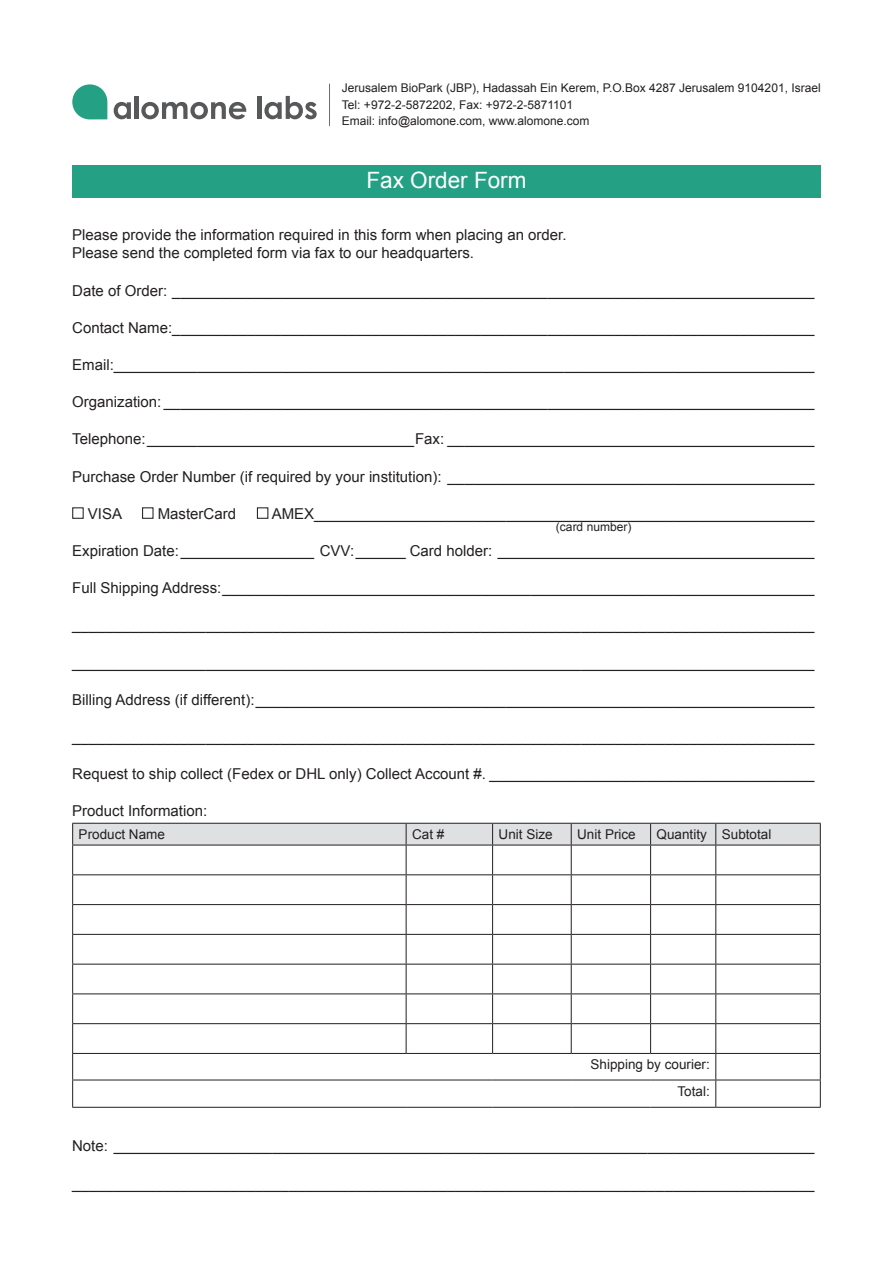
<style>
.page{position:relative;width:893px;height:1263px;background:#fff}
.page>*{position:absolute;margin:0;border:0;box-sizing:border-box;transform-origin:0 0}
.t1{font:22.5px "Arial";color:#fff}
.t2{font:15px/18.6px "Arial";color:#231f20}
.t3{font:13.5px/26.5px "Arial";color:#231f20;text-align:right}
.t4{font:12px/16.5px "Arial";color:#231f20}
</style>
<div class="page">
<div style="left:72px;top:165px;width:749px;height:32px;background:#24a084"></div>
<div style="left:72px;top:507px;width:12px;height:12px;border:1px solid #231f20"></div>
<div style="left:142px;top:507px;width:12px;height:12px;border:1px solid #231f20"></div>
<div style="left:257px;top:507px;width:11px;height:12px;border:1px solid #231f20"></div>
<hr style="left:329px;top:84px;width:1px;height:42px;background:#6c6d70">
<div style="left:257px;top:96px;width:5px;height:23px;background:#57585a"></div>
<div style="left:134px;top:96px;width:5px;height:23px;background:#57585a"></div>
<svg style="left:114px;top:102px;width:17px;height:17px"></svg>
<svg style="left:141px;top:102px;width:105px;height:17px"></svg>
<svg style="left:264px;top:96px;width:53px;height:23px"></svg>
<svg style="left:72px;top:84px;width:35px;height:35px"></svg>
<svg style="left:72px;top:823px;width:749px;height:284px"></svg>
<hr style="left:72px;top:1107px;width:334px;height:1px;background:#231f20">
<hr style="left:406px;top:1107px;width:87px;height:1px;background:#231f20">
<hr style="left:493px;top:1107px;width:78px;height:1px;background:#231f20">
<hr style="left:571px;top:1107px;width:80px;height:1px;background:#231f20">
<hr style="left:651px;top:1107px;width:65px;height:1px;background:#231f20">
<hr style="left:716px;top:1107px;width:105px;height:1px;background:#231f20">
<p class="t4" style="left:342px;top:80px;width:480px">Jerusalem BioPark (JBP ,) Hadassah Ein Kerem O.P, .Box 4287 Jerusalem 9104201, Israel<br>Tel: +972-2-5872202, Fax: +972-2-5871101<br>Email: info@alomone.com, www.alomone.com</p>
<h1 class="t1" style="left:366px;top:166px;width:162px">Fax Order Form</h1>
<p class="t2" style="left:72px;top:225px;width:496px">Please provide the information required in this form when placing an order.<br>Please send the completed form via fax to our headquarters.</p>
<p class="t2" style="left:72px;top:281px;width:744px">D a t e o f O r d e r : _____________________________________________________________________________</p>
<p class="t2" style="left:72px;top:318px;width:744px">C o n t a c t N a m e _____________________________________________________________________________ :</p>
<p class="t2" style="left:72px;top:355px;width:744px">E m a i l ____________________________________________________________________________________ :</p>
<p class="t2" style="left:72px;top:393px;width:744px">O r g a n i z a t i o n ______________________________________________________________________________:</p>
<p class="t2" style="left:72px;top:430px;width:744px">T e l e p h o n e : _ _ _ _ _ _ _ _ _ _ _ _ _ _ _ _ _ _ _ _ _ _ _ _ _ _ _ _ _ _ _ _ F a x ____________________________________________:</p>
<p class="t2" style="left:72px;top:467px;width:744px">P u r c h a s e O r d e r N u m b e r ( i f r e q u i r e d b y y o u r i n s t i t u t i o n : ( ____________________________________________</p>
<p class="t2" style="left:272px;top:504px;width:544px">A M E X ____________________________________________________________</p>
<p class="t2" style="left:88px;top:504px;width:36px">VISA</p>
<p class="t2" style="left:72px;top:542px;width:744px">E x p i r a t i o n D a t e : _ _ _ _ _ _ _ _ _ _ _ _ _ _ _ _ C V V : _ _ _ _ _ _ C a r d h o l d e r : ______________________________________</p>
<p class="t2" style="left:72px;top:579px;width:744px">F u l l S h i p p i n g A d d r e s s _______________________________________________________________________ :</p>
<p class="t2" style="left:72px;top:616px;width:744px">_________________________________________________________________________________________</p>
<p class="t2" style="left:72px;top:653px;width:744px">_________________________________________________________________________________________</p>
<p class="t2" style="left:72px;top:690px;width:744px">B i l l i n g A d d r e s s ( i f d i f f e r e n t ___________________________________________________________________ : (</p>
<p class="t2" style="left:72px;top:728px;width:744px">_________________________________________________________________________________________</p>
<p class="t2" style="left:72px;top:765px;width:744px">R e q u e s t t o s h i p c o l l e c t ( F e d e x o r D H L o n l y ) C o l l e c t A c c o u n t # . _______________________________________</p>
<p class="t2" style="left:72px;top:802px;width:137px">Product Information:</p>
<p class="t2" style="left:158px;top:504px;width:80px">MasterCard</p>
<p class="t4" style="left:556px;top:518px;width:77px">(card number(</p>
<p class="t3" style="left:79px;top:821px;width:88px">Product Name</p>
<p class="t3" style="left:412px;top:821px;width:34px">Cat #</p>
<p class="t3" style="left:499px;top:821px;width:56px">Unit Size</p>
<p class="t3" style="left:577px;top:821px;width:60px">Unit Price</p>
<p class="t3" style="left:657px;top:821px;width:52px">Quantity</p>
<p class="t3" style="left:722px;top:821px;width:51px">Subtotal</p>
<p class="t3" style="left:590px;top:1051px;width:121px">Shipping by courier:<br>Total:</p>
<p class="t2" style="left:72px;top:1137px;width:744px">N o t e : ____________________________________________________________________________________</p>
<p class="t2" style="left:72px;top:1174px;width:744px">_________________________________________________________________________________________</p>
</div>
